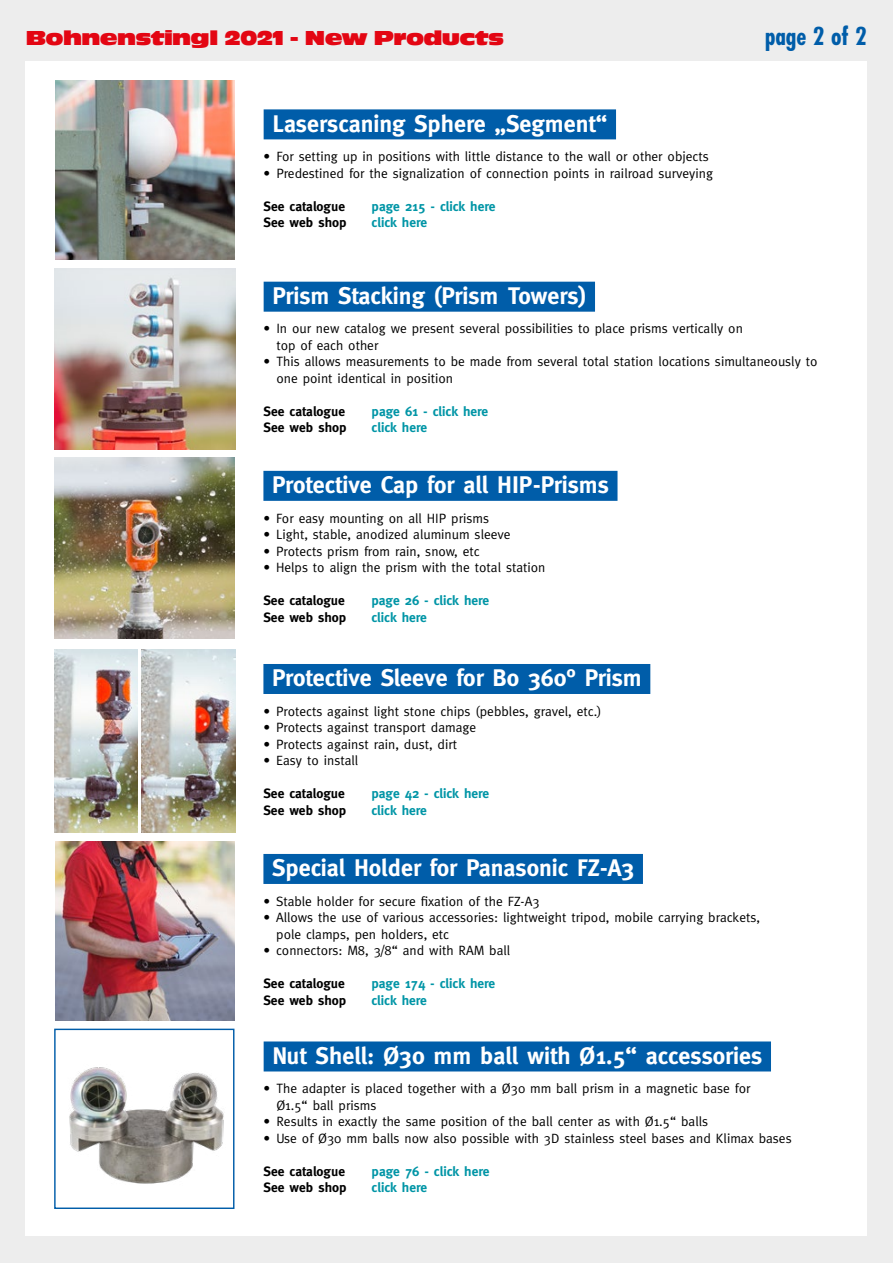
<style>
.page{position:relative;width:893px;height:1263px;background:#ededed}
.page>*{position:absolute;margin:0;border:0;box-sizing:border-box;transform-origin:0 0}
.t1{font:700 24px "Meta";color:#fff}
.t2{font:700 condensed 24px "Futura";color:#005da9}
.t3{font:21px "Antique Oli Nor P";color:#e30613}
.t4{font:13.5px/16.5px "Meta";color:#000}
.t5{font:700 13.5px "Meta";color:#0095a6}
.t6{font:700 13.5px "Meta";color:#000}
</style>
<div class="page">
<div style="left:26px;top:62px;width:841px;height:1174px;background:#fff"></div>
<img style="left:142px;top:650px;width:93px;height:183px">
<img style="left:55px;top:842px;width:180px;height:179px">
<img style="left:55px;top:81px;width:179px;height:179px">
<img style="left:54px;top:458px;width:181px;height:181px">
<img style="left:54px;top:269px;width:181px;height:180px">
<img style="left:69px;top:1067px;width:155px;height:117px">
<div style="left:54px;top:1029px;width:180px;height:180px;border:1px solid #005da9"></div>
<img style="left:54px;top:650px;width:83px;height:183px">
<div style="left:264px;top:109px;width:352px;height:30px;background:#005da9"></div>
<div style="left:264px;top:282px;width:331px;height:30px;background:#005da9"></div>
<div style="left:263px;top:471px;width:354px;height:30px;background:#005da9"></div>
<div style="left:263px;top:664px;width:387px;height:30px;background:#005da9"></div>
<div style="left:263px;top:854px;width:380px;height:30px;background:#005da9"></div>
<div style="left:264px;top:1041px;width:507px;height:30px;background:#005da9"></div>
<h2 class="t3" style="left:26px;top:29px;width:479px">Bohnenstingl 2021 - New Products</h2>
<h1 class="t2" style="left:765px;top:21px;width:103px">page 2 of 2</h1>
<h1 class="t1" style="left:272px;top:110px;width:337px">Laserscaning Sphere „Segment“</h1>
<p class="t4" style="left:264px;top:148px;width:447px">• For setting up in positions with little distance to the wall or other objects</p>
<p class="t4" style="left:264px;top:165px;width:451px">• Predestined for the signalization of connection points in railroad surveying</p>
<p class="t6" style="left:264px;top:198px;width:83px">See catalogue</p>
<p class="t5" style="left:372px;top:198px;width:125px">page 215 - click here</p>
<p class="t6" style="left:264px;top:215px;width:84px">See web shop</p>
<p class="t5" style="left:372px;top:215px;width:57px">click here</p>
<h1 class="t1" style="left:272px;top:282px;width:316px">Prism Stacking (Prism Towers)</h1>
<p class="t4" style="left:276px;top:320px;width:468px;text-indent:-13px">• In our new catalog we present several possibilities to place prisms vertically on top of each other</p>
<p class="t4" style="left:276px;top:353px;width:543px;text-indent:-13px">• This allows measurements to be made from several total station locations simultaneously to one point identical in position</p>
<p class="t6" style="left:264px;top:403px;width:83px">See catalogue</p>
<p class="t5" style="left:372px;top:403px;width:118px">page 61 - click here</p>
<p class="t6" style="left:264px;top:420px;width:84px">See web shop</p>
<p class="t5" style="left:372px;top:420px;width:57px">click here</p>
<h1 class="t1" style="left:272px;top:471px;width:338px">Protective Cap for all HIP-Prisms</h1>
<p class="t4" style="left:263px;top:509px;width:227px">• For easy mounting on all HIP prisms</p>
<p class="t4" style="left:263px;top:526px;width:249px">• Light, stable, anodized aluminum sleeve</p>
<p class="t4" style="left:263px;top:542px;width:218px">• Protects prism from rain, snow, etc</p>
<p class="t4" style="left:263px;top:559px;width:284px">• Helps to align the prism with the total station</p>
<p class="t6" style="left:263px;top:593px;width:83px">See catalogue</p>
<p class="t5" style="left:371px;top:593px;width:119px">page 26 - click here</p>
<p class="t6" style="left:263px;top:609px;width:84px">See web shop</p>
<p class="t5" style="left:371px;top:609px;width:57px">click here</p>
<h1 class="t1" style="left:272px;top:664px;width:371px">Protective Sleeve for Bo 360° Prism</h1>
<p class="t4" style="left:263px;top:703px;width:340px">• Protects against light stone chips (pebbles, gravel, etc.)</p>
<p class="t4" style="left:263px;top:719px;width:214px">• Protects against transport damage</p>
<p class="t4" style="left:263px;top:736px;width:195px">• Protects against rain, dust, dirt</p>
<p class="t4" style="left:263px;top:752px;width:96px">• Easy to install</p>
<p class="t6" style="left:263px;top:786px;width:83px">See catalogue</p>
<p class="t5" style="left:371px;top:786px;width:119px">page 42 - click here</p>
<p class="t6" style="left:263px;top:802px;width:84px">See web shop</p>
<p class="t5" style="left:371px;top:802px;width:57px">click here</p>
<h1 class="t1" style="left:272px;top:854px;width:364px">Special Holder for Panasonic FZ-A3</h1>
<p class="t4" style="left:263px;top:893px;width:278px">• Stable holder for secure fixation of the FZ-A3</p>
<p class="t4" style="left:276px;top:909px;width:485px;text-indent:-13px">• Allows the use of various accessories: lightweight tripod, mobile carrying brackets, pole clamps, pen holders, etc</p>
<p class="t4" style="left:263px;top:942px;width:248px">• connectors: M8, 3/8“ and with RAM ball</p>
<p class="t6" style="left:263px;top:976px;width:83px">See catalogue</p>
<p class="t5" style="left:371px;top:976px;width:125px">page 174 - click here</p>
<p class="t6" style="left:263px;top:992px;width:84px">See web shop</p>
<p class="t5" style="left:371px;top:992px;width:57px">click here</p>
<h1 class="t1" style="left:272px;top:1042px;width:491px">Nut Shell: Ø30 mm ball with Ø1.5“ accessories</h1>
<p class="t4" style="left:276px;top:1080px;width:476px;text-indent:-13px">• The adapter is placed together with a Ø30 mm ball prism in a magnetic base for<br>Ø1.5“ ball prisms</p>
<p class="t4" style="left:264px;top:1113px;width:446px">• Results in exactly the same position of the ball center as with Ø1.5“ balls</p>
<p class="t4" style="left:264px;top:1130px;width:530px">• Use of Ø30 mm balls now also possible with 3D stainless steel bases and Klimax bases</p>
<p class="t6" style="left:264px;top:1163px;width:83px">See catalogue</p>
<p class="t5" style="left:372px;top:1163px;width:119px">page 76 - click here</p>
<p class="t6" style="left:264px;top:1180px;width:84px">See web shop</p>
<p class="t5" style="left:372px;top:1180px;width:57px">click here</p>
</div>
